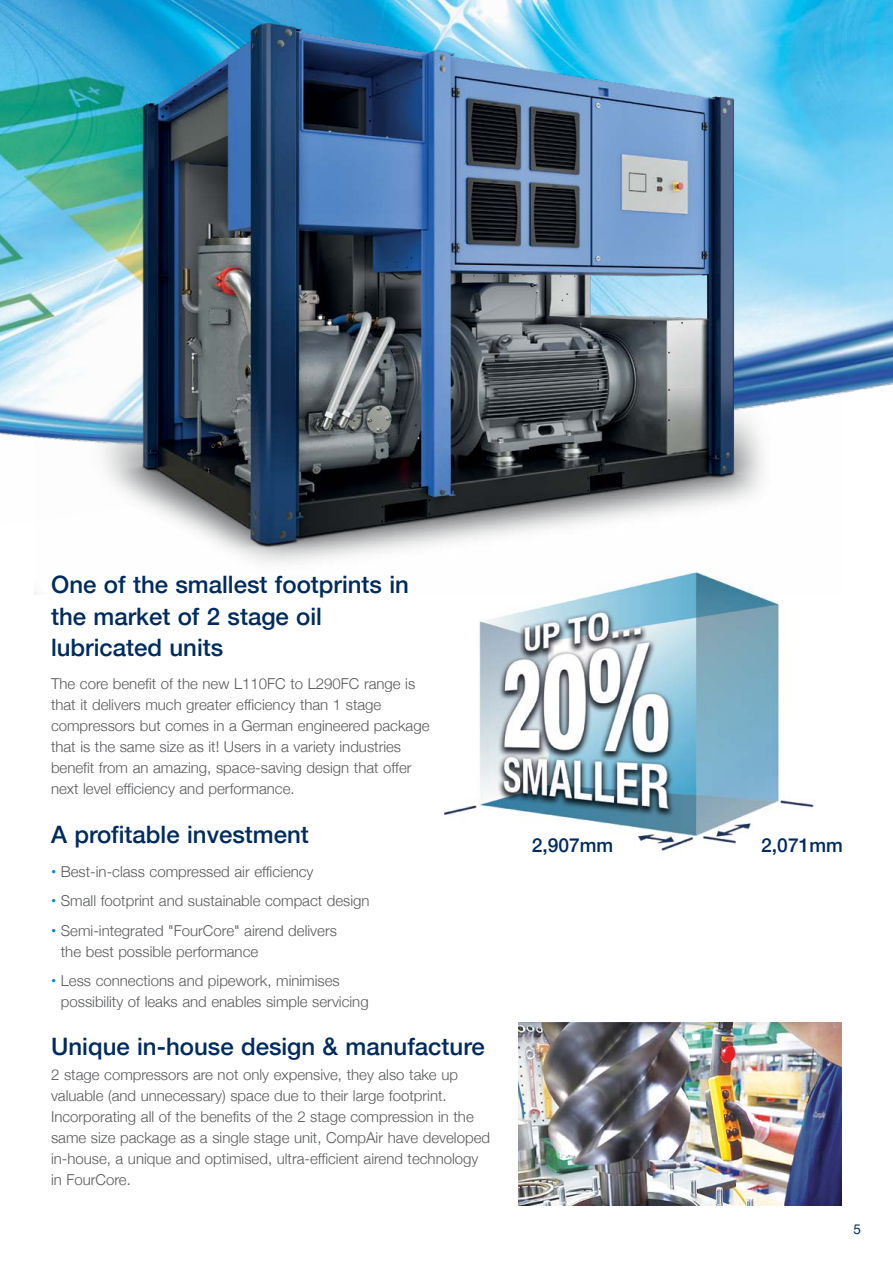
<style>
.page{position:relative;width:893px;height:1263px;background:#fff}
.page>*{position:absolute;margin:0;border:0;box-sizing:border-box;transform-origin:0 0}
.t1{font:500 24px/31.5px "Helvetica Neue";color:#002b5f}
.t2{font:500 19.2px "Helvetica Neue";color:#002b5f}
.t3{font:300 15px/21px "Helvetica Neue";color:#58595b}
.t4{font:13.5px "Helvetica Neue";color:#002b5f}
.s1{font-weight:700;color:#0089cf}
</style>
<div class="page">
<img style="left:0;top:0;width:893px;height:310px">
<img style="left:0;top:313px;width:893px;height:125px">
<img style="left:444px;top:595px;width:370px;height:256px">
<img style="left:34px;top:0;width:810px;height:595px">
<img style="left:519px;top:1023px;width:323px;height:182px">
<h1 class="t1" style="left:51px;top:567px;width:359px">One of the smallest footprints in the market of 2 stage oil lubricated units</h1>
<p class="t3" style="left:51px;top:672px;width:380px">The core benefit of the new L110FC to L290FC range is that it delivers much greater efficiency than 1 stage compressors but comes in a German engineered package that is the same size as it! Users in a variety industries benefit from an amazing, space-saving design that offer next level efficiency and performance.</p>
<h1 class="t1" style="left:51px;top:816px;width:259px">A profitable investment</h1>
<p class="t3" style="left:51px;top:860px;width:264px"><span class="s1">•</span> Best-in-class compressed air efficiency</p>
<p class="t3" style="left:51px;top:889px;width:320px"><span class="s1">•</span> Small footprint and sustainable compact design</p>
<p class="t3" style="left:61px;top:919px;width:278px;text-indent:-10px"><span class="s1">•</span> Semi-integrated "FourCore" airend delivers the best possible performance</p>
<p class="t3" style="left:61px;top:969px;width:309px;text-indent:-10px"><span class="s1">•</span> Less connections and pipework, minimises possibility of leaks and enables simple servicing</p>
<h1 class="t1" style="left:51px;top:1028px;width:435px">Unique in-house design &amp; manufacture</h1>
<p class="t3" style="left:51px;top:1063px;width:441px">2 stage compressors are not only expensive, they also take up valuable (and unnecessary) space due to their large footprint.<br>Incorporating all of the benefits of the 2 stage compression in the same size package as a single stage unit, CompAir have developed in-house, a unique and optimised, ultra-efficient airend technology in FourCore.</p>
<p class="t2" style="left:532px;top:830px;width:83px">2,907mm</p>
<p class="t2" style="left:761px;top:830px;width:83px">2,071mm</p>
<p class="t4" style="left:854px;top:1219px;width:9px">5</p>
</div>
